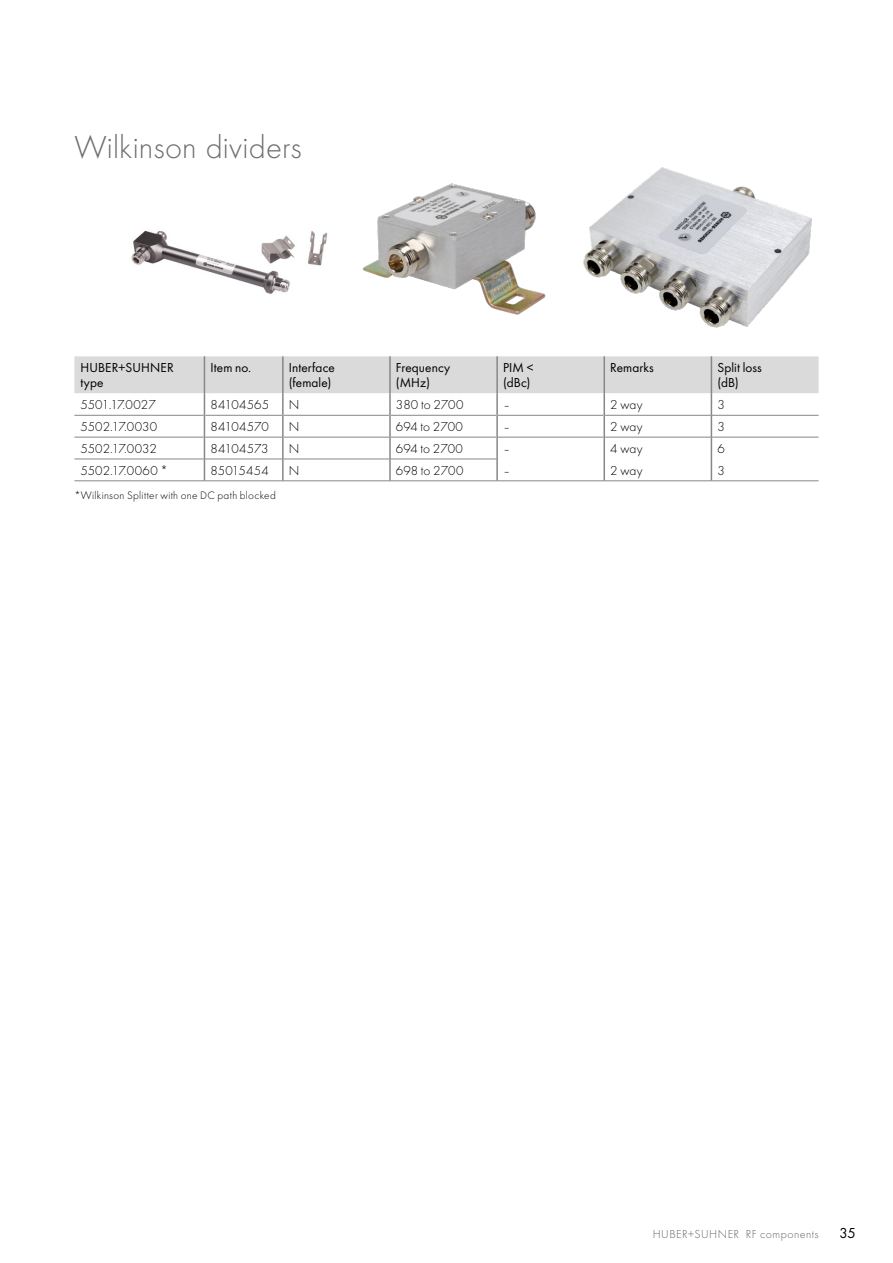
<style>
.page{position:relative;width:893px;height:1263px;background:#fff}
.page>*{position:absolute;margin:0;border:0;box-sizing:border-box;transform-origin:0 0}
.t1{font:300 33px "Futura";letter-spacing:.005em;color:#706f6f}
.t2{font:15px "Futura Boo";color:#000}
.t3{font:300 13.5px "Futura";letter-spacing:.005em;color:#000}
.t4{font:13.5px/15px "Futura Boo";letter-spacing:.01em;color:#000}
.t5{font:300 12px "Futura";letter-spacing:.035em;color:#646363}
.t6{font:300 11.25px "Futura";letter-spacing:.03em;color:#000}
</style>
<div class="page">
<img style="left:583px;top:167px;width:229px;height:161px">
<img style="left:362px;top:183px;width:184px;height:132px">
<img style="left:131px;top:230px;width:197px;height:64px">
<hr style="left:604px;top:481px;width:107px;height:1px;background:#878787">
<hr style="left:74px;top:481px;width:130px;height:1px;background:#878787">
<hr style="left:204px;top:481px;width:79px;height:1px;background:#878787">
<hr style="left:283px;top:481px;width:107px;height:1px;background:#878787">
<hr style="left:390px;top:481px;width:107px;height:1px;background:#878787">
<hr style="left:497px;top:481px;width:107px;height:1px;background:#878787">
<svg style="left:74px;top:356px;width:745px;height:125px"></svg>
<hr style="left:711px;top:481px;width:108px;height:1px;background:#878787">
<h1 class="t1" style="left:74px;top:126px;width:229px">Wilkinson dividers</h1>
<p class="t4" style="left:80px;top:359px;width:95px">HUBER+SUHNER type</p>
<p class="t4" style="left:210px;top:359px;width:42px">Item no.</p>
<p class="t4" style="left:289px;top:359px;width:48px">Interface (female)</p>
<p class="t4" style="left:396px;top:359px;width:56px">Frequency (MHz)</p>
<p class="t4" style="left:503px;top:359px;width:32px">PIM &lt; (dBc)</p>
<p class="t4" style="left:610px;top:359px;width:45px">Remarks</p>
<p class="t4" style="left:717px;top:359px;width:46px">Split loss (dB)</p>
<p class="t3" style="left:80px;top:396px;width:77px">5501.17.0027</p>
<p class="t3" style="left:210px;top:396px;width:60px">84104565</p>
<p class="t3" style="left:289px;top:396px;width:12px">N</p>
<p class="t3" style="left:396px;top:396px;width:69px">380 to 2700</p>
<p class="t3" style="left:503px;top:396px;width:9px">–</p>
<p class="t3" style="left:610px;top:396px;width:34px">2 way</p>
<p class="t3" style="left:717px;top:396px;width:9px">3</p>
<p class="t3" style="left:80px;top:418px;width:78px">5502.17.0030</p>
<p class="t3" style="left:210px;top:418px;width:60px">84104570</p>
<p class="t3" style="left:289px;top:418px;width:12px">N</p>
<p class="t3" style="left:396px;top:418px;width:69px">694 to 2700</p>
<p class="t3" style="left:503px;top:418px;width:9px">–</p>
<p class="t3" style="left:610px;top:418px;width:34px">2 way</p>
<p class="t3" style="left:717px;top:418px;width:9px">3</p>
<p class="t3" style="left:80px;top:440px;width:78px">5502.17.0032</p>
<p class="t3" style="left:210px;top:440px;width:60px">84104573</p>
<p class="t3" style="left:289px;top:440px;width:12px">N</p>
<p class="t3" style="left:396px;top:440px;width:69px">694 to 2700</p>
<p class="t3" style="left:503px;top:440px;width:9px">–</p>
<p class="t3" style="left:610px;top:440px;width:34px">4 way</p>
<p class="t3" style="left:717px;top:440px;width:9px">6</p>
<p class="t3" style="left:80px;top:462px;width:89px">5502.17.0060 *</p>
<p class="t3" style="left:210px;top:462px;width:60px">85015454</p>
<p class="t3" style="left:289px;top:462px;width:12px">N</p>
<p class="t3" style="left:396px;top:462px;width:69px">698 to 2700</p>
<p class="t3" style="left:503px;top:462px;width:9px">–</p>
<p class="t3" style="left:610px;top:462px;width:34px">2 way</p>
<p class="t3" style="left:717px;top:462px;width:9px">3</p>
<p class="t6" style="left:74px;top:488px;width:203px">*Wilkinson Splitter with one DC path blocked</p>
<p class="t5" style="left:653px;top:1227px;width:167px">HUBER+SUHNER RF components</p>
<p class="t2" style="left:839px;top:1223px;width:18px">35</p>
</div>
